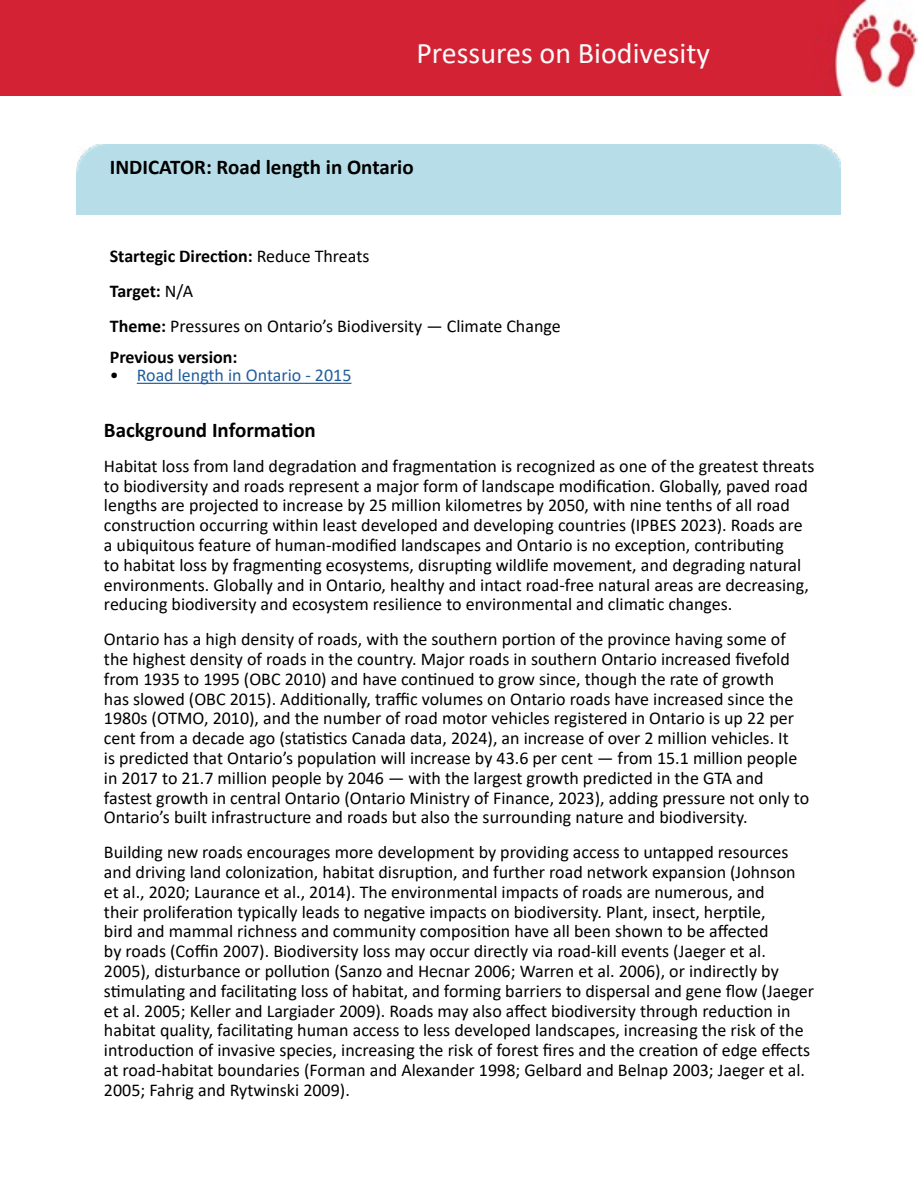
<style>
.page{position:relative;width:918px;height:1188px;background:#fff}
.page>*{position:absolute;margin:0;border:0;box-sizing:border-box;transform-origin:0 0}
.t1{font:30px "Calibri";color:#fbfbfb}
.t2{font:700 21px "Calibri";color:#000}
.t3{font:18px/19.8px "Calibri";color:#000}
.t4{font:18px "Calibri";color:#215e9e}
.t5{font:700 18px "Calibri";color:#000}
.s1{font-weight:700}
.s2{color:#000}
</style>
<div class="page">
<img style="left:0;top:0;width:918px;height:95px">
<hr style="left:137px;top:383px;width:214px;height:1px;background:#215e9e">
<h1 class="t1" style="left:416px;top:32px;width:295px">Pressures on Biodivesity</h1>
<p class="t2" style="left:110px;top:152px;width:305px">INDICATOR: Road length in Ontario</p>
<p class="t3" style="left:110px;top:238px;width:453px;line-height:34.8px"><span class="s1">Startegic Direction:</span> Reduce Threats<br><span class="s1">Target:</span> N/A<br><span class="s1">Theme:</span> Pressures on Ontario’s Biodiversity — Climate Change</p>
<p class="t5" style="left:110px;top:345px;width:129px">Previous version:</p>
<p class="t4" style="left:110px;top:363px;width:243px"><span class="s2">•</span> Road length in Ontario - 2015</p>
<p class="t2" style="left:104px;top:415px;width:213px">Background Information</p>
<p class="t3" style="left:104px;top:455px;width:712px">Habitat loss from land degradation and fragmentation is recognized as one of the greatest threats to biodiversity and roads represent a major form of landscape modification. Globally, paved road lengths are projected to increase by 25 million kilometres by 2050, with nine tenths of all road construction occurring within least developed and developing countries (IPBES 2023). Roads are a ubiquitous feature of human-modified landscapes and Ontario is no exception, contributing<br>to habitat loss by fragmenting ecosystems, disrupting wildlife movement, and degrading natural environments. Globally and in Ontario, healthy and intact road-free natural areas are decreasing, reducing biodiversity and ecosystem resilience to environmental and climatic changes.</p>
<p class="t3" style="left:104px;top:629px;width:707px">Ontario has a high density of roads, with the southern portion of the province having some of the highest density of roads in the country. Major roads in southern Ontario increased fivefold from 1935 to 1995 (OBC 2010) and have continued to grow since, though the rate of growth<br>has slowed (OBC 2015). Additionally, traffic volumes on Ontario roads have increased since the 1980s (OTMO, 2010), and the number of road motor vehicles registered in Ontario is up 22 per cent from a decade ago (statistics Canada data, 2024), an increase of over 2 million vehicles. It<br>is predicted that Ontario’s population will increase by 43.6 per cent — from 15.1 million people in 2017 to 21.7 million people by 2046 — with the largest growth predicted in the GTA and fastest growth in central Ontario (Ontario Ministry of Finance, 2023), adding pressure not only to Ontario’s built infrastructure and roads but also the surrounding nature and biodiversity.</p>
<p class="t3" style="left:104px;top:842px;width:712px">Building new roads encourages more development by providing access to untapped resources and driving land colonization, habitat disruption, and further road network expansion (Johnson et al., 2020; Laurance et al., 2014). The environmental impacts of roads are numerous, and<br>their proliferation typically leads to negative impacts on biodiversity. Plant, insect, herptile,<br>bird and mammal richness and community composition have all been shown to be affected<br>by roads (Coffin 2007). Biodiversity loss may occur directly via road-kill events (Jaeger et al.<br>2005), disturbance or pollution (Sanzo and Hecnar 2006; Warren et al. 2006), or indirectly by stimulating and facilitating loss of habitat, and forming barriers to dispersal and gene flow (Jaeger et al. 2005; Keller and Largiader 2009). Roads may also affect biodiversity through reduction in habitat quality, facilitating human access to less developed landscapes, increasing the risk of the introduction of invasive species, increasing the risk of forest fires and the creation of edge effects at road-habitat boundaries (Forman and Alexander 1998; Gelbard and Belnap 2003; Jaeger et al.<br>2005; Fahrig and Rytwinski 2009).</p>
</div>
